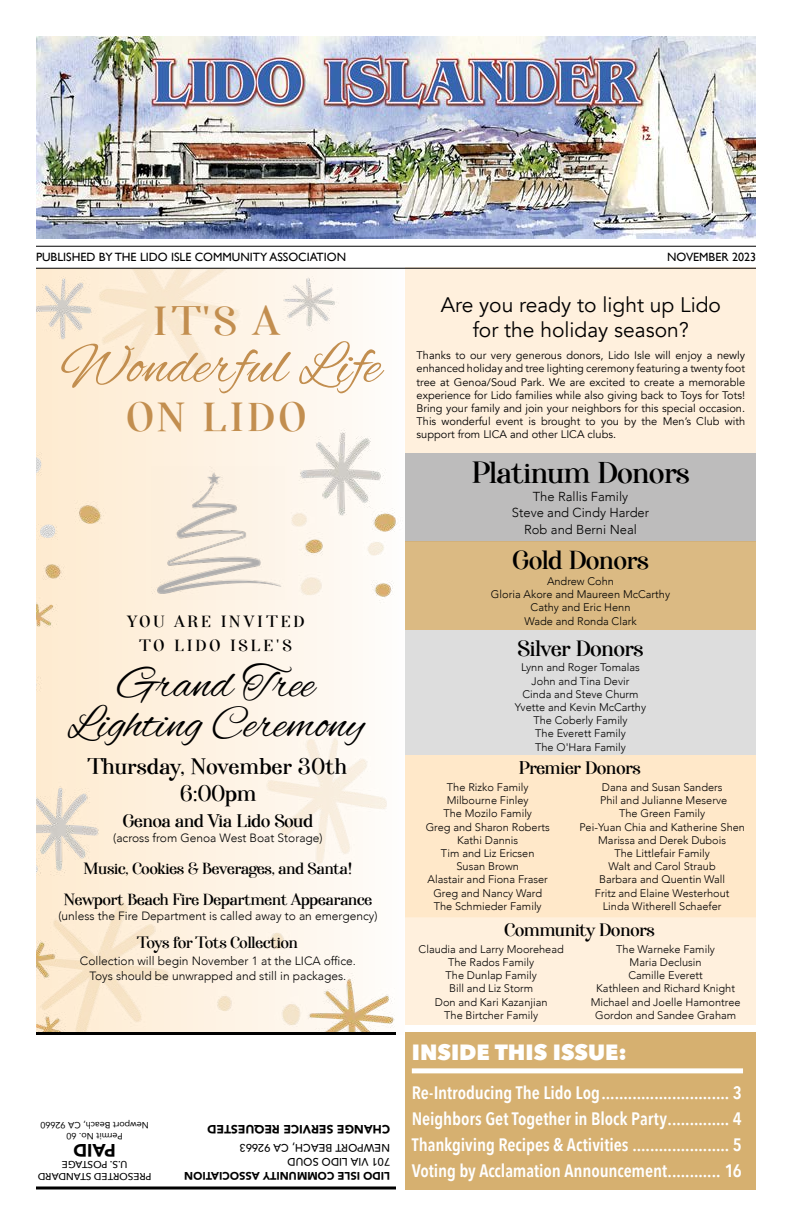
<style>
.page{position:relative;width:792px;height:1224px;background:#fff}
.page>*{position:absolute;margin:0;border:0;box-sizing:border-box;transform-origin:0 0}
.t1{font:59px "Alex Brush";color:#c28e4f}
.t2{font:46px/40px "Alex Brush";color:#000;text-align:center}
.t3{font:40px "Afterglow";letter-spacing:.1em;color:#c28e4f}
.t4{font:30px "Afterglow";color:#000}
.t5{font:26px "Afterglow";color:#000}
.t6{font:22px/26.4px "Afterglow";letter-spacing:.015em;color:#000;text-align:center}
.t7{font:800 22px "Avenir Next";color:#fff}
.t8{font:21px/25.2px "Avenir";color:#000;text-align:center}
.t9{font:600 18px/26.1px "Avenir Next Condensed";letter-spacing:-.005em;color:#fff;text-align:justify}
.t10{font:18px "Afterglow";color:#000}
.t11{font:900 18px "Avenir";color:#000}
.t12{font:16px/30.6px "Afterglow";color:#000;text-align:center}
.t13{font:16px/24px "Afterglow";letter-spacing:.2em;color:#000;text-align:center}
.t14{font:300 13px/16.2px "Avenir";color:#000;text-align:center}
.t15{font:300 12px/15px "Avenir";color:#000;text-align:center}
.t16{font:12px "Gill Sans";color:#000}
.t17{font:900 12px "Avenir";color:#000}
.t18{font:300 11px/13.2px "Avenir";color:#000;text-align:center}
.t19{font:11px/13.2px "Avenir";color:#000;text-align:justify}
.t20{font:500 11px/14.4px "Avenir";color:#000}
.t21{font:900 11px "Avenir";color:#000}
.t22{font:500 10px/12px "Avenir Next";color:#000;text-align:center}
.t23{font:9px/10.8px "Avenir";color:#000;text-align:center}
</style>
<div class="page">
<div style="left:405px;top:268px;width:351px;height:185px;background:#ffeed8"></div>
<img style="left:36px;top:269px;width:362px;height:763px">
<div style="left:405px;top:630px;width:351px;height:125px;background:#d9d9d9"></div>
<div style="left:405px;top:453px;width:351px;height:88px;background:#bdbcbc"></div>
<div style="left:405px;top:541px;width:351px;height:89px;background:#dbba83"></div>
<div style="left:405px;top:755px;width:351px;height:163px;background:#ffe8c9"></div>
<div style="left:405px;top:918px;width:351px;height:107px;background:#ffeed8"></div>
<hr style="left:36px;top:246px;width:720px;height:1px;background:#000">
<hr style="left:36px;top:268px;width:720px;height:1px;background:#000">
<svg style="left:36px;top:1186px;width:360px;height:4px"></svg>
<hr style="left:36px;top:1032px;width:360px;height:3px;background:#000">
<div style="left:405px;top:1032px;width:351px;height:158px;background:#d6b070"></div>
<div style="left:412px;top:1068px;width:331px;height:5px;background:#fff"></div>
<img style="left:36px;top:36px;width:720px;height:203px">
<img style="left:152px;top:466px;width:132px;height:133px">
<p class="t16" style="left:36px;top:250px;width:312px">PUBLISHED BY THE LIDO ISLE COMMUNITY ASSOCIATION</p>
<p class="t16" style="left:667px;top:250px;width:90px">NOVEMBER 2023</p>
<h3 class="t3" style="left:154px;top:298px;width:126px">IT'S A</h3>
<h1 class="t1" style="left:60px;top:333px;width:322px">Wonderful Life</h1>
<h3 class="t3" style="left:127px;top:394px;width:180px">ON LIDO</h3>
<h3 class="t13" style="left:128px;top:609px;width:178px">YOU ARE INVITED<br>TO LIDO ISLE'S</h3>
<h2 class="t2" style="left:68px;top:667px;width:298px">Grand Tree<br>Lighting Ceremony</h2>
<h3 class="t6" style="left:89px;top:753px;width:259px">Thursday, November 30th<br>6:00pm</h3>
<h3 class="t10" style="left:123px;top:810px;width:192px">Genoa and Via Lido Soud</h3>
<p class="t15" style="left:113px;top:830px;width:211px">(across from Genoa West Boat Storage)</p>
<h3 class="t12" style="left:64px;top:854px;width:310px">Music, Cookies &amp; Beverages, and Santa!<br>Newport Beach Fire Department Appearance</h3>
<p class="t15" style="left:58px;top:908px;width:321px">(unless the Fire Department is called away to an emergency)</p>
<h3 class="t12" style="left:138px;top:927px;width:161px">Toys for Tots Collection</h3>
<p class="t15" style="left:80px;top:954px;width:278px">Collection will begin November 1 at the LICA office.<br>Toys should be unwrapped and still in packages.</p>
<p class="t23" style="left:149px;top:1141px;width:110px;rotate:-180deg">Permit No. 60<br>Newport Beach, CA 92660</p>
<h3 class="t11" style="left:116px;top:1165px;width:44px;rotate:-180deg">PAID</h3>
<p class="t22" style="left:152px;top:1182px;width:115px;rotate:-180deg">PRESORTED STANDARD<br>U.S. POSTAGE</p>
<p class="t17" style="left:390px;top:1139px;width:184px;rotate:-180deg">CHANGE SERVICE REQUESTED</p>
<p class="t20" style="left:390px;top:1170px;width:152px;rotate:-180deg">701 VIA LIDO SOUD<br>NEWPORT BEACH, CA 92663</p>
<p class="t21" style="left:390px;top:1185px;width:207px;rotate:-180deg">LIDO ISLE COMMUNITY ASSOCIATION</p>
<h3 class="t8" style="left:441px;top:292px;width:282px">Are you ready to light up Lido for the holiday season?</h3>
<p class="t19" style="left:417px;top:349px;width:330px">Thanks to our very generous donors, Lido Isle will enjoy a newly enhanced holiday and tree lighting ceremony featuring a twenty foot tree at Genoa/Soud Park. We are excited to create a memorable experience for Lido families while also giving back to Toys for Tots!<br>Bring your family and join your neighbors for this special occasion.<br>This wonderful event is brought to you by the Men’s Club with support from LICA and other LICA clubs.</p>
<h3 class="t4" style="left:472px;top:455px;width:219px">Platinum Donors</h3>
<p class="t14" style="left:512px;top:489px;width:139px">The Rallis Family<br>Steve and Cindy Harder<br>Rob and Berni Neal</p>
<h3 class="t5" style="left:513px;top:545px;width:137px">Gold Donors</h3>
<p class="t18" style="left:491px;top:574px;width:181px;line-height:13.5px">Andrew Cohn<br>Gloria Akore and Maureen McCarthy<br>Cathy and Eric Henn<br>Wade and Ronda Clark</p>
<h3 class="t6" style="left:518px;top:635px;width:127px">Silver Donors</h3>
<p class="t18" style="left:515px;top:661px;width:133px">Lynn and Roger Tomalas<br>John and Tina Devir<br>Cinda and Steve Churm<br>Yvette and Kevin McCarthy<br>The Coberly Family<br>The Everett Family<br>The O'Hara Family</p>
<h3 class="t10" style="left:519px;top:757px;width:123px">Premier Donors</h3>
<p class="t18" style="left:426px;top:781px;width:125px">The Rizko Family<br>Milbourne Finley<br>The Mozilo Family<br>Greg and Sharon Roberts<br>Kathi Dannis<br>Tim and Liz Ericsen<br>Susan Brown<br>Alastair and Fiona Fraser<br>Greg and Nancy Ward<br>The Schmieder Family</p>
<p class="t18" style="left:579px;top:781px;width:167px">Dana and Susan Sanders<br>Phil and Julianne Meserve<br>The Green Family<br>Pei-Yuan Chia and Katherine Shen<br>Marissa and Derek Dubois<br>The Littlefair Family<br>Walt and Carol Straub<br>Barbara and Quentin Wall<br>Fritz and Elaine Westerhout<br>Linda Witherell Schaefer</p>
<h3 class="t10" style="left:505px;top:919px;width:151px">Community Donors</h3>
<p class="t18" style="left:419px;top:942px;width:147px">Claudia and Larry Moorehead<br>The Rados Family<br>The Dunlap Family<br>Bill and Liz Storm<br>Don and Kari Kazanjian<br>The Birtcher Family</p>
<p class="t18" style="left:591px;top:942px;width:151px">The Warneke Family<br>Maria Declusin<br>Camille Everett<br>Kathleen and Richard Knight<br>Michael and Joelle Hamontree<br>Gordon and Sandee Graham</p>
<h3 class="t7" style="left:412px;top:1039px;width:217px">INSIDE THIS ISSUE:</h3>
<h3 class="t9" style="left:412px;top:1079px;width:332px">Re-Introducing The Lido Log............................. 3<br>Neighbors Get Together in Block Party.............. 4<br>Thankgiving Recipes &amp; Activities ...................... 5<br>Voting by Acclamation Announcement............ 16</h3>
</div>
